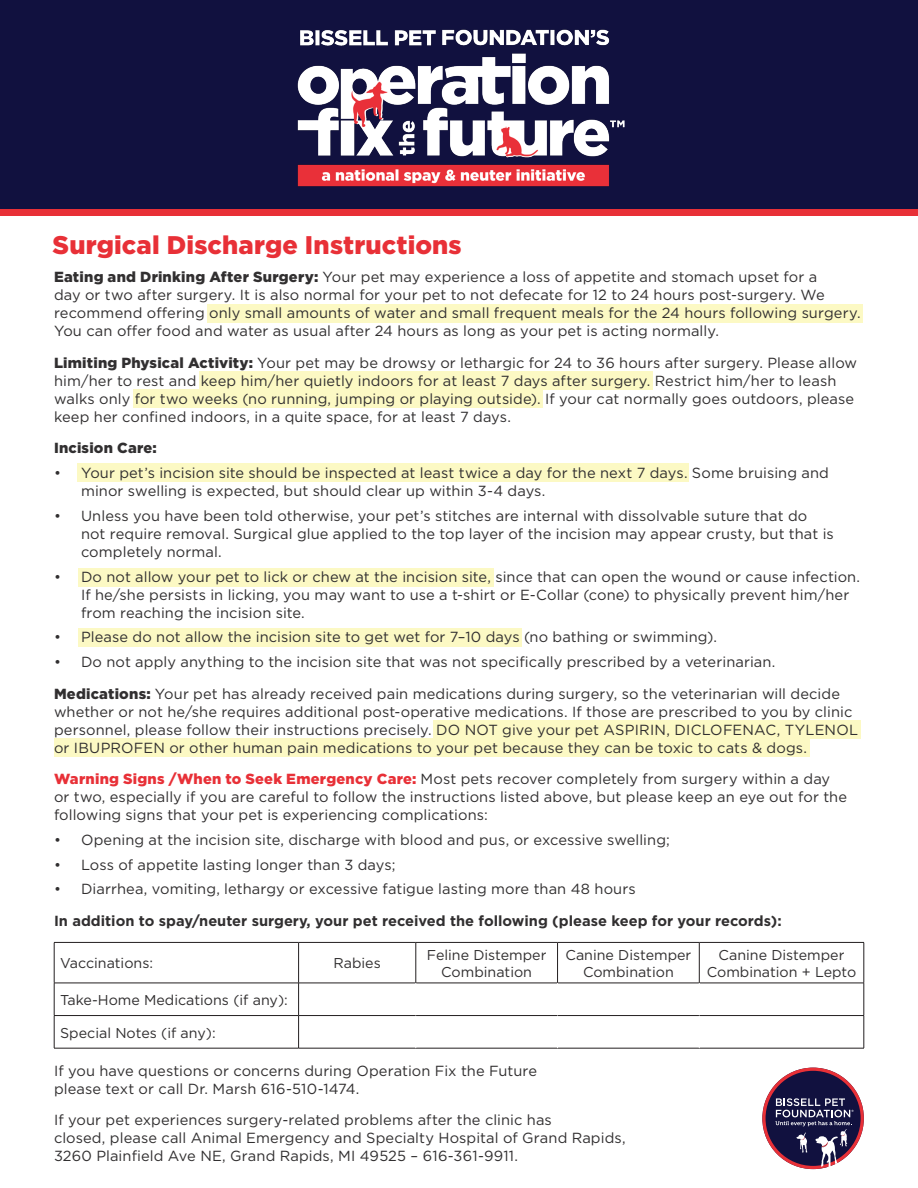
<style>
.page{position:relative;width:918px;height:1188px;background:#fff}
.page>*{position:absolute;margin:0;border:0;box-sizing:border-box;transform-origin:0 0}
.t1{font:900 25.5px "Gotham";letter-spacing:.005em;color:#e83037}
.t2{font:14.7px/18px "Gotham";letter-spacing:.005em;color:#312f30}
.t3{font:700 14.7px "Gotham";color:#312f30}
.t4{font:900 14.7px "Gotham";letter-spacing:.015em;color:#312f30}
.t5{font:14.25px/17.1px "Gotham";color:#312f30;text-align:center}
.s1{font-weight:900}
.s2{font-weight:900;color:#e83037}
</style>
<div class="page">
<div style="left:199px;top:372px;width:453px;height:18px;background:#fcf9c4"></div>
<div style="left:133px;top:390px;width:409px;height:18px;background:#fcf9c4"></div>
<div style="left:78px;top:463px;width:611px;height:18px;background:#fcf9c4"></div>
<div style="left:78px;top:568px;width:416px;height:18px;background:#fcf9c4"></div>
<div style="left:78px;top:629px;width:444px;height:18px;background:#fcf9c4"></div>
<div style="left:434px;top:720px;width:427px;height:18px;background:#fcf9c4"></div>
<div style="left:54px;top:738px;width:756px;height:18px;background:#fcf9c4"></div>
<div style="left:207px;top:305px;width:655px;height:18px;background:#fcf9c4"></div>
<div style="left:0;top:0;width:918px;height:212px;background:#11113f"></div>
<div style="left:0;top:209px;width:918px;height:7px;background:#e83037"></div>
<hr style="left:54px;top:942px;width:245px;height:1px;background:#231f20">
<hr style="left:54px;top:943px;width:1px;height:40px;background:#231f20">
<hr style="left:299px;top:942px;width:117px;height:1px;background:#231f20">
<hr style="left:298px;top:943px;width:1px;height:40px;background:#231f20">
<hr style="left:416px;top:942px;width:142px;height:1px;background:#231f20">
<hr style="left:416px;top:943px;width:1px;height:40px;background:#231f20">
<hr style="left:558px;top:942px;width:141px;height:1px;background:#231f20">
<hr style="left:557px;top:943px;width:1px;height:40px;background:#231f20">
<hr style="left:699px;top:942px;width:165px;height:1px;background:#231f20">
<hr style="left:699px;top:943px;width:1px;height:40px;background:#231f20">
<hr style="left:864px;top:943px;width:1px;height:40px;background:#231f20">
<hr style="left:54px;top:983px;width:245px;height:1px;background:#231f20">
<hr style="left:54px;top:983px;width:1px;height:32px;background:#231f20">
<hr style="left:54px;top:1015px;width:245px;height:1px;background:#231f20">
<hr style="left:54px;top:1016px;width:1px;height:32px;background:#231f20">
<hr style="left:54px;top:1048px;width:245px;height:1px;background:#231f20">
<hr style="left:299px;top:983px;width:117px;height:1px;background:#231f20">
<hr style="left:298px;top:983px;width:1px;height:32px;background:#231f20">
<hr style="left:416px;top:983px;width:142px;height:1px;background:#231f20">
<hr style="left:558px;top:983px;width:141px;height:1px;background:#231f20">
<hr style="left:699px;top:983px;width:165px;height:1px;background:#231f20">
<hr style="left:864px;top:983px;width:1px;height:32px;background:#231f20">
<hr style="left:416px;top:983px;width:1px;height:32px;background:#fff">
<hr style="left:557px;top:983px;width:1px;height:32px;background:#fff">
<hr style="left:699px;top:983px;width:1px;height:32px;background:#fff">
<hr style="left:299px;top:1015px;width:117px;height:1px;background:#231f20">
<hr style="left:298px;top:1016px;width:1px;height:32px;background:#231f20">
<hr style="left:416px;top:1015px;width:142px;height:1px;background:#231f20">
<hr style="left:558px;top:1015px;width:141px;height:1px;background:#231f20">
<hr style="left:699px;top:1015px;width:165px;height:1px;background:#231f20">
<hr style="left:864px;top:1016px;width:1px;height:32px;background:#231f20">
<hr style="left:299px;top:1048px;width:117px;height:1px;background:#231f20">
<hr style="left:416px;top:1048px;width:142px;height:1px;background:#231f20">
<hr style="left:558px;top:1048px;width:141px;height:1px;background:#231f20">
<hr style="left:699px;top:1048px;width:165px;height:1px;background:#231f20">
<svg style="left:762px;top:1068px;width:102px;height:101px"></svg>
<img style="left:297px;top:29px;width:328px;height:158px">
<p class="t1" style="left:52px;top:228px;width:411px">Surgical Discharge Instructions</p>
<p class="t2" style="left:54px;top:268px;width:808px"><span class="s1">Eating and Drinking After Surgery:</span> Your pet may experience a loss of appetite and stomach upset for a<br>day or two after surgery. It is also normal for your pet to not defecate for 12 to 24 hours post-surgery. We recommend offering only small amounts of water and small frequent meals for the 24 hours following surgery.<br>You can offer food and water as usual after 24 hours as long as your pet is acting normally.</p>
<p class="t2" style="left:54px;top:353px;width:805px"><span class="s1">Limiting Physical Activity:</span> Your pet may be drowsy or lethargic for 24 to 36 hours after surgery. Please allow him/her to rest and keep him/her quietly indoors for at least 7 days after surgery. Restrict him/her to leash walks only for two weeks (no running, jumping or playing outside). If your cat normally goes outdoors, please keep her confined indoors, in a quite space, for at least 7 days.</p>
<p class="t4" style="left:54px;top:438px;width:104px">Incision Care:</p>
<p class="t2" style="left:81px;top:464px;width:750px;text-indent:-27px">• Your pet’s incision site should be inspected at least twice a day for the next 7 days. Some bruising and minor swelling is expected, but should clear up within 3-4 days.</p>
<p class="t2" style="left:81px;top:506px;width:754px;text-indent:-27px">• Unless you have been told otherwise, your pet’s stitches are internal with dissolvable suture that do not require removal. Surgical glue applied to the top layer of the incision may appear crusty, but that is completely normal.</p>
<p class="t2" style="left:81px;top:567px;width:781px;text-indent:-27px">• Do not allow your pet to lick or chew at the incision site, since that can open the wound or cause infection.<br>If he/she persists in licking, you may want to use a t-shirt or E-Collar (cone) to physically prevent him/her from reaching the incision site.</p>
<p class="t2" style="left:54px;top:628px;width:665px">• Please do not allow the incision site to get wet for 7–10 days (no bathing or swimming).</p>
<p class="t2" style="left:54px;top:653px;width:723px">• Do not apply anything to the incision site that was not specifically prescribed by a veterinarian.</p>
<p class="t2" style="left:54px;top:684px;width:806px"><span class="s1">Medications:</span> Your pet has already received pain medications during surgery, so the veterinarian will decide whether or not he/she requires additional post-operative medications. If those are prescribed to you by clinic personnel, please follow their instructions precisely. DO NOT give your pet ASPIRIN, DICLOFENAC, TYLENOL or IBUPROFEN or other human pain medications to your pet because they can be toxic to cats &amp; dogs.</p>
<p class="t2" style="left:54px;top:770px;width:795px"><span class="s2">Warning Signs /When to Seek Emergency Care:</span> Most pets recover completely from surgery within a day or two, especially if you are careful to follow the instructions listed above, but please keep an eye out for the following signs that your pet is experiencing complications:</p>
<p class="t2" style="left:54px;top:830px;width:617px">• Opening at the incision site, discharge with blood and pus, or excessive swelling;</p>
<p class="t2" style="left:54px;top:855px;width:343px">• Loss of appetite lasting longer than 3 days;</p>
<p class="t2" style="left:54px;top:880px;width:583px">• Diarrhea, vomiting, lethargy or excessive fatigue lasting more than 48 hours</p>
<p class="t3" style="left:54px;top:911px;width:729px">In addition to spay/neuter surgery, your pet received the following (please keep for your records):</p>
<p class="t5" style="left:60px;top:954px;width:94px">Vaccinations:</p>
<p class="t5" style="left:334px;top:954px;width:49px">Rabies</p>
<p class="t5" style="left:427px;top:946px;width:121px">Feline Distemper<br>Combination</p>
<p class="t5" style="left:566px;top:946px;width:127px">Canine Distemper<br>Combination</p>
<p class="t5" style="left:707px;top:946px;width:151px">Canine Distemper<br>Combination + Lepto</p>
<p class="t5" style="left:60px;top:991px;width:229px">Take-Home Medications (if any):</p>
<p class="t5" style="left:60px;top:1024px;width:157px">Special Notes (if any):</p>
<p class="t2" style="left:54px;top:1061px;width:485px">If you have questions or concerns during Operation Fix the Future please text or call Dr. Marsh 616-510-1474.</p>
<p class="t2" style="left:54px;top:1111px;width:573px">If your pet experiences surgery-related problems after the clinic has<br>closed, please call Animal Emergency and Specialty Hospital of Grand Rapids,<br>3260 Plainfield Ave NE, Grand Rapids, MI 49525 – 616-361-9911.</p>
</div>
